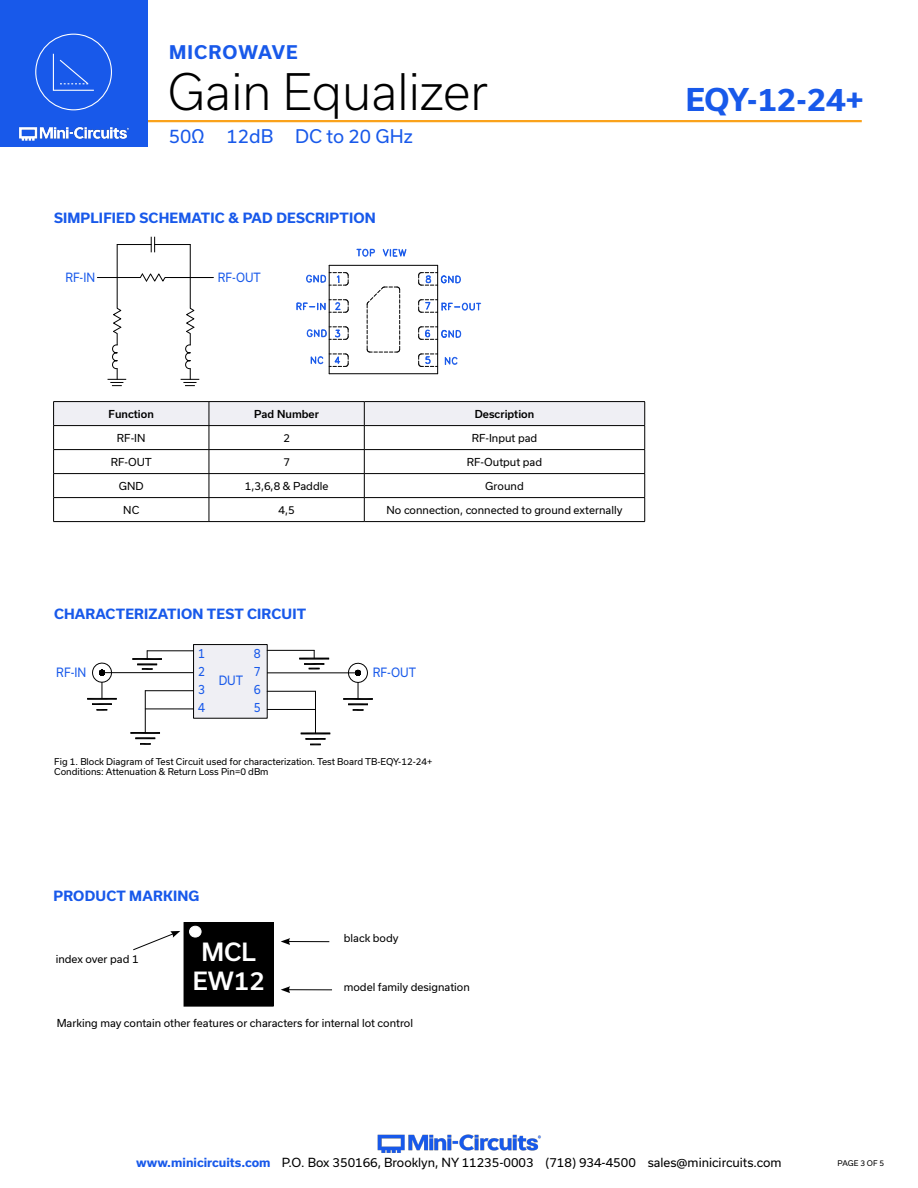
<style>
.page{position:relative;width:918px;height:1188px;background:#fff}
.page>*{position:absolute;margin:0;border:0;box-sizing:border-box;transform-origin:0 0}
.t1{font:300 48px "Usual";color:#000}
.t2{font:700 30px "Usual";letter-spacing:-.01em;color:#1859ea}
.t3{font:500 24px "Usual";color:#fff}
.t4{font:18px "Usual";color:#1859ea}
.t5{font:700 18px "Usual";letter-spacing:.06em;color:#1859ea}
.Blue_Headers{font:700 13.5px "Usual";letter-spacing:.015em;color:#1859ea}
.t6{font:12.3px/18px "Usual";color:#1859ea;text-align:justify;scale:.9 1}
.t7{font:12.15px "Usual";color:#1859ea;scale:.9 1}
.t8{font:12px "Usual";color:#000}
.Product_Marking_Copy{font:10.5px "Usual";color:#000}
.Table_Body_Center{font:10.5px "Usual";color:#000}
.Table_Header_Center{font:500 10.5px "Usual";color:#000}
.Notes{font:9px "Usual";color:#000}
.t9{font:7.5px "Usual";color:#000}
.s1{font-weight:700;color:#1859ea}
</style>
<div class="page">
<hr style="left:129px;top:120px;width:733px;height:2px;background:#faa21b">
<div style="left:0;top:0;width:147px;height:147px;background:#1859ea"></div>
<hr style="left:917px;top:0;width:1px;height:147px;background:#1859ea">
<img style="left:19px;top:126px;width:110px;height:15px">
<div style="left:35px;top:34px;width:77px;height:76px;border:1px solid #fff;border-radius:50%"></div>
<svg style="left:52px;top:53px;width:42px;height:38px"></svg>
<img style="left:377px;top:1134px;width:164px;height:19px">
<hr style="left:53px;top:401px;width:156px;height:1px;background:#000">
<hr style="left:209px;top:401px;width:155px;height:1px;background:#000">
<hr style="left:364px;top:401px;width:281px;height:1px;background:#000">
<svg style="left:53px;top:402px;width:592px;height:119px"></svg>
<hr style="left:53px;top:521px;width:156px;height:1px;background:#000">
<hr style="left:209px;top:521px;width:155px;height:1px;background:#000">
<hr style="left:364px;top:521px;width:281px;height:1px;background:#000">
<hr style="left:329px;top:265px;width:1px;height:109px;background:#000">
<hr style="left:329px;top:373px;width:109px;height:1px;background:#000">
<hr style="left:437px;top:265px;width:1px;height:109px;background:#000">
<hr style="left:329px;top:265px;width:109px;height:1px;background:#000">
<svg style="left:367px;top:287px;width:33px;height:66px"></svg>
<svg style="left:418px;top:354px;width:20px;height:13px"></svg>
<svg style="left:418px;top:299px;width:63px;height:14px"></svg>
<svg style="left:297px;top:299px;width:52px;height:14px"></svg>
<svg style="left:306px;top:272px;width:43px;height:14px"></svg>
<svg style="left:307px;top:327px;width:42px;height:13px"></svg>
<svg style="left:310px;top:354px;width:39px;height:13px"></svg>
<svg style="left:418px;top:272px;width:43px;height:14px"></svg>
<svg style="left:418px;top:327px;width:43px;height:13px"></svg>
<svg style="left:444px;top:357px;width:14px;height:8px"></svg>
<svg style="left:357px;top:249px;width:18px;height:8px"></svg>
<svg style="left:382px;top:249px;width:25px;height:8px"></svg>
<svg style="left:97px;top:237px;width:115px;height:149px"></svg>
<hr style="left:170px;top:277px;width:43px;height:1px;background:#000">
<hr style="left:267px;top:673px;width:89px;height:1px;background:#000">
<div style="left:194px;top:645px;width:73px;height:73px;background:#efeff4"></div>
<div style="left:193px;top:644px;width:75px;height:75px;border:1px solid #000"></div>
<svg style="left:131px;top:732px;width:29px;height:13px"></svg>
<hr style="left:145px;top:691px;width:1px;height:42px;background:#000">
<hr style="left:145px;top:709px;width:49px;height:1px;background:#000">
<hr style="left:145px;top:690px;width:49px;height:1px;background:#000">
<svg style="left:301px;top:733px;width:29px;height:12px"></svg>
<hr style="left:315px;top:691px;width:1px;height:42px;background:#000">
<hr style="left:267px;top:709px;width:48px;height:1px;background:#000">
<hr style="left:267px;top:691px;width:48px;height:1px;background:#000">
<hr style="left:104px;top:672px;width:89px;height:1px;background:#000">
<svg style="left:87px;top:650px;width:75px;height:61px"></svg>
<hr style="left:147px;top:650px;width:47px;height:1px;background:#000">
<svg style="left:299px;top:649px;width:74px;height:62px"></svg>
<hr style="left:267px;top:650px;width:47px;height:1px;background:#000">
<div style="left:184px;top:923px;width:89px;height:83px;background:#000"></div>
<div style="left:184px;top:922px;width:90px;height:84px;border:1px solid #000"></div>
<div style="left:190px;top:926px;width:11px;height:11px;background:#fff;border-radius:50%"></div>
<div style="left:189px;top:926px;width:12px;height:11px;border:1px solid #fff;border-radius:50%"></div>
<hr style="left:288px;top:941px;width:41px;height:1px;background:#000">
<svg style="left:281px;top:938px;width:9px;height:7px"></svg>
<hr style="left:288px;top:989px;width:44px;height:1px;background:#000">
<svg style="left:281px;top:986px;width:9px;height:7px"></svg>
<svg style="left:133px;top:931px;width:47px;height:20px"></svg>
<h3 class="t5" style="left:169px;top:42px;width:130px">MICROWAVE</h3>
<h1 class="t1" style="left:168px;top:65px;width:322px">Gain Equalizer</h1>
<h3 class="t4" style="left:169px;top:125px;width:246px">50Ω 12dB DC to 20 GHz</h3>
<p class="Blue_Headers" style="left:54px;top:210px;width:323px">SIMPLIFIED SCHEMATIC &amp; PAD DESCRIPTION</p>
<p class="t7" style="left:65px;top:271px;width:35px">RF-IN</p>
<p class="t7" style="left:218px;top:271px;width:49px">RF-OUT</p>
<p class="Table_Header_Center" style="left:109px;top:408px;width:47px">Function</p>
<p class="Table_Header_Center" style="left:254px;top:408px;width:66px">Pad Number</p>
<p class="Table_Header_Center" style="left:475px;top:408px;width:61px">Description</p>
<p class="Table_Body_Center" style="left:117px;top:432px;width:30px">RF-IN</p>
<p class="Table_Body_Center" style="left:283px;top:432px;width:8px">2</p>
<p class="Table_Body_Center" style="left:472px;top:432px;width:67px">RF-Input pad</p>
<p class="Table_Body_Center" style="left:111px;top:456px;width:43px">RF-OUT</p>
<p class="Table_Body_Center" style="left:283px;top:456px;width:8px">7</p>
<p class="Table_Body_Center" style="left:467px;top:456px;width:77px">RF-Output pad</p>
<p class="Table_Body_Center" style="left:119px;top:480px;width:26px">GND</p>
<p class="Table_Body_Center" style="left:245px;top:480px;width:85px">1,3,6,8 &amp; Paddle</p>
<p class="Table_Body_Center" style="left:485px;top:480px;width:40px">Ground</p>
<p class="Table_Body_Center" style="left:123px;top:504px;width:17px">NC</p>
<p class="Table_Body_Center" style="left:279px;top:504px;width:18px">4,5</p>
<p class="Table_Body_Center" style="left:387px;top:504px;width:237px">No connection, connected to ground externally</p>
<p class="Blue_Headers" style="left:54px;top:606px;width:254px">CHARACTERIZATION TEST CIRCUIT</p>
<p class="t6" style="left:198px;top:644px;width:9px">1<br>2<br>3</p>
<p class="t6" style="left:254px;top:645px;width:9px">8<br>7<br>6</p>
<p class="t6" style="left:56px;top:664px;width:35px">RF-IN</p>
<p class="t6" style="left:373px;top:664px;width:50px">RF-OUT</p>
<p class="t6" style="left:219px;top:672px;width:29px">DUT</p>
<p class="t6" style="left:198px;top:698px;width:9px">4</p>
<p class="t6" style="left:254px;top:699px;width:9px">5</p>
<p class="Notes" style="left:54px;top:756px;width:379px">Fig 1. Block Diagram of Test Circuit used for characterization. Test Board TB-EQY-12-24+</p>
<p class="Notes" style="left:54px;top:767px;width:216px">Conditions: Attenuation &amp; Return Loss Pin=0 dBm</p>
<p class="Blue_Headers" style="left:54px;top:889px;width:147px">PRODUCT MARKING</p>
<p class="Product_Marking_Copy" style="left:56px;top:953px;width:84px">index over pad 1</p>
<p class="t3" style="left:202px;top:938px;width:56px">MCL</p>
<p class="t3" style="left:193px;top:967px;width:73px">EW12</p>
<p class="Product_Marking_Copy" style="left:344px;top:932px;width:56px">black body</p>
<p class="Product_Marking_Copy" style="left:344px;top:981px;width:128px">model family designation</p>
<p class="Product_Marking_Copy" style="left:57px;top:1017px;width:358px">Marking may contain other features or characters for internal lot control</p>
<h2 class="t2" style="left:686px;top:82px;width:180px">EQY-12-24+</h2>
<h3 class="t8" style="left:136px;top:1156px;width:647px"><span class="s1">www.minicircuits.com</span> P.O. Box 350166, Brooklyn, NY 11235-0003 (718) 934-4500 sales@minicircuits.com</h3>
<p class="t9" style="left:838px;top:1159px;width:48px">PAGE 3 OF 5</p>
</div>
